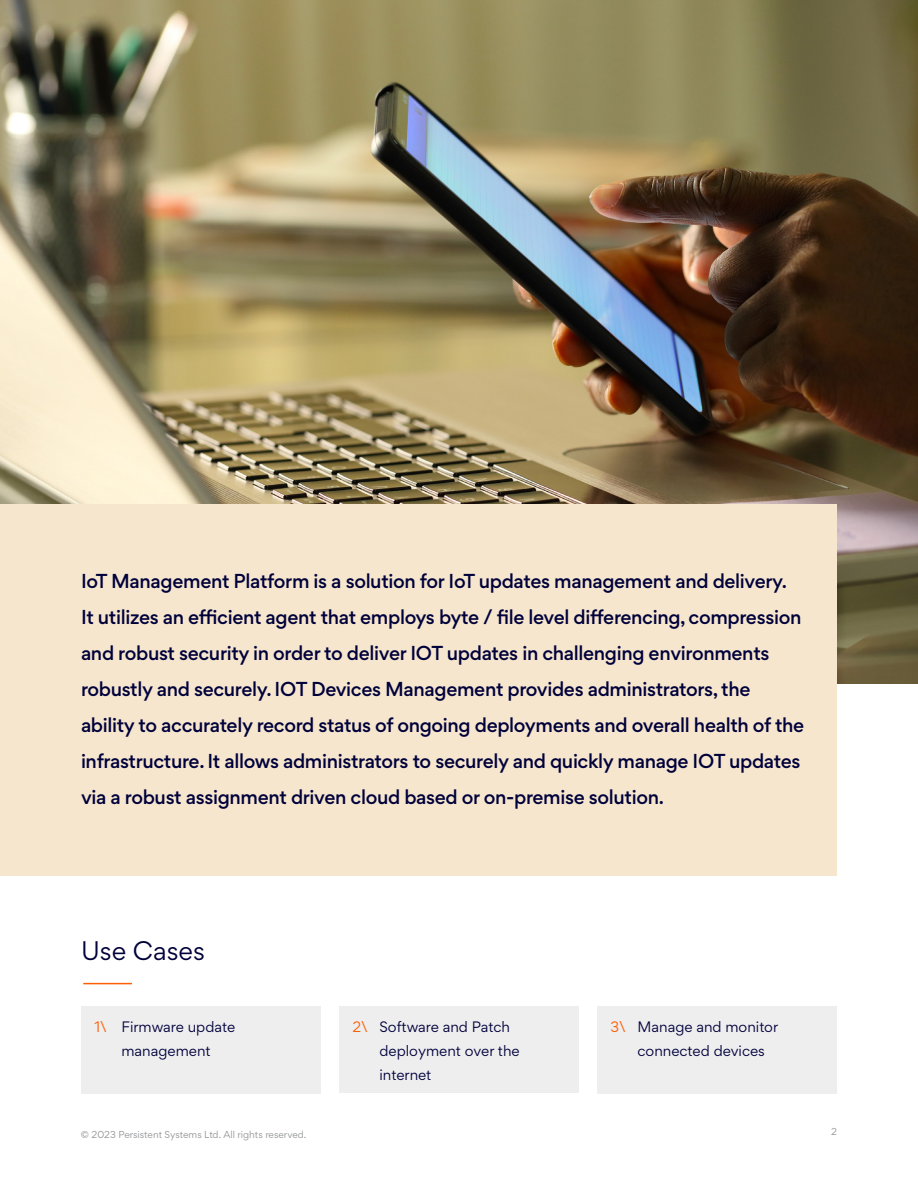
<style>
.page{position:relative;width:918px;height:1188px;background:#fff}
.page>*{position:absolute;margin:0;border:0;box-sizing:border-box;transform-origin:0 0}
.t1{font:24px "Gordita";color:#00003b}
.t2{font:500 18px/36px "Gordita";letter-spacing:-.02em;color:#00003b}
.t3{font:13.5px/24px "Gordita";color:#00003b}
.t4{font:9px "Gordita";color:#939598}
.s1{color:#fd5f07}
</style>
<div class="page">
<img style="left:0;top:0;width:918px;height:684px">
<div style="left:81px;top:1006px;width:240px;height:88px;background:#eeeeef"></div>
<div style="left:339px;top:1006px;width:240px;height:88px;background:#eeeeef"></div>
<div style="left:597px;top:1006px;width:240px;height:88px;background:#eeeeef"></div>
<div style="left:0;top:504px;width:837px;height:372px;background:#f5e6cd"></div>
<hr style="left:84px;top:983px;width:47px;height:1px;background:#fd5f07">
<p class="t2" style="left:81px;top:563px;width:725px">IoT Management Platform is a solution for IoT updates management and delivery.<br>It utilizes an efficient agent that employs byte / file level differencing, compression and robust security in order to deliver IOT updates in challenging environments robustly and securely. IOT Devices Management provides administrators, the ability to accurately record status of ongoing deployments and overall health of the infrastructure. It allows administrators to securely and quickly manage IOT updates via a robust assignment driven cloud based or on-premise solution.</p>
<h2 class="t1" style="left:81px;top:933px;width:125px">Use Cases</h2>
<p class="t3" style="left:94px;top:1014px;width:142px;text-align:center"><span class="s1">1\</span> Firmware update management</p>
<p class="t3" style="left:380px;top:1014px;width:142px;text-indent:-27px"><span class="s1">2\</span> Software and Patch deployment over the internet</p>
<p class="t3" style="left:638px;top:1014px;width:142px;text-indent:-27px"><span class="s1">3\</span> Manage and monitor connected devices</p>
<p class="t4" style="left:81px;top:1127px;width:227px">© 2023 Persistent Systems Ltd. All rights reserved.</p>
<p class="t4" style="left:831px;top:1125px;width:7px">2</p>
</div>
